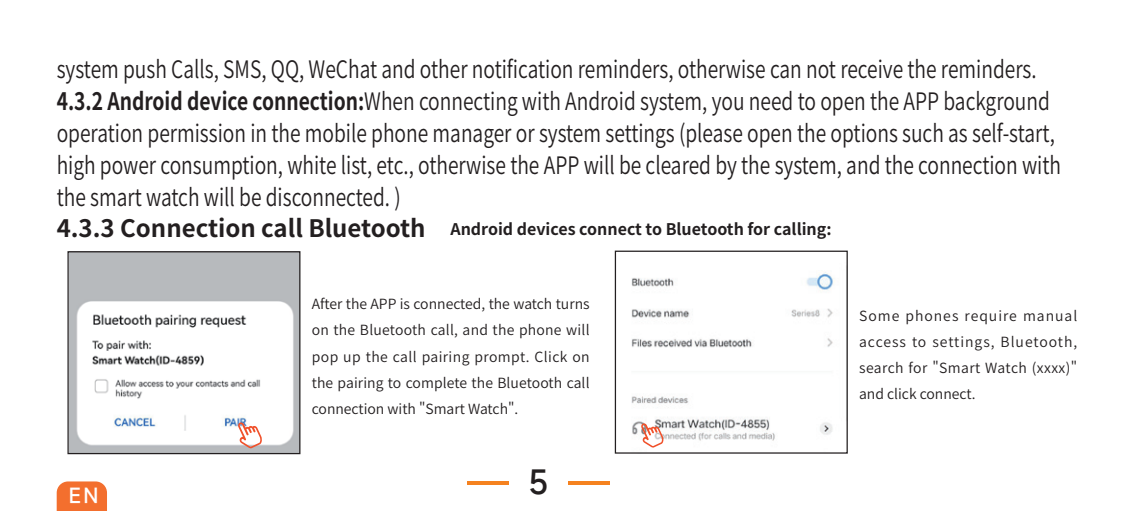
<style>
.page{position:relative;width:1134px;height:511px;background:#fff}
.page>*{position:absolute;margin:0;border:0;box-sizing:border-box;transform-origin:0 0}
.t1{font:500 32px "Mi Sans";color:#231f20}
.t2{font:24px/32px "Source Han Sans SC";color:#231f20;scale:.8 1}
.t3{font:700 24px "Source Han Sans SC";color:#231f20}
.t4{font:500 20px "Mi Sans";color:#fff}
.t5{font:700 16px "Source Han Sans SC";color:#231f20}
.t6{font:14px/26.4px "Source Han Sans SC";letter-spacing:.005em;color:#231f20;text-align:justify}
.s1{font-weight:700}
</style>
<div class="page">
<svg style="left:467px;top:481px;width:42px;height:3px"></svg>
<svg style="left:568px;top:481px;width:42px;height:3px"></svg>
<img style="left:631px;top:272px;width:202px;height:176px">
<div style="left:615px;top:250px;width:233px;height:203px;border:1px solid #231f20"></div>
<svg style="left:641px;top:422px;width:23px;height:25px"></svg>
<svg style="left:57px;top:481px;width:50px;height:29px"></svg>
<img style="left:69px;top:253px;width:229px;height:199px">
<div style="left:67px;top:251px;width:233px;height:203px;border:1px solid #231f20"></div>
<svg style="left:238px;top:421px;width:24px;height:27px"></svg>
<p class="t2" style="left:57px;top:54px;width:1257px">system push Calls, SMS, QQ, WeChat and other notification reminders, otherwise can not receive the reminders.<br><span class="s1">4.3.2 Android device connection:</span>When connecting with Android system, you need to open the APP background operation permission in the mobile phone manager or system settings (please open the options such as self-start, high power consumption, white list, etc., otherwise the APP will be cleared by the system, and the connection with the smart watch will be disconnected. )</p>
<p class="t3" style="left:57px;top:214px;width:370px">4.3.3 Connection call Bluetooth</p>
<p class="t5" style="left:450px;top:220px;width:383px">Android devices connect to Bluetooth for calling:</p>
<p class="t4" style="left:69px;top:482px;width:31px">EN</p>
<p class="t6" style="left:312px;top:291px;width:279px">After the APP is connected, the watch turns on the Bluetooth call, and the phone will pop up the call pairing prompt. Click on the pairing to complete the Bluetooth call connection with "Smart Watch".</p>
<h1 class="t1" style="left:529px;top:460px;width:21px">5</h1>
<p class="t6" style="left:859px;top:303px;width:220px">Some phones require manual access to settings, Bluetooth, search for "Smart Watch (xxxx)" and click connect.</p>
</div>
